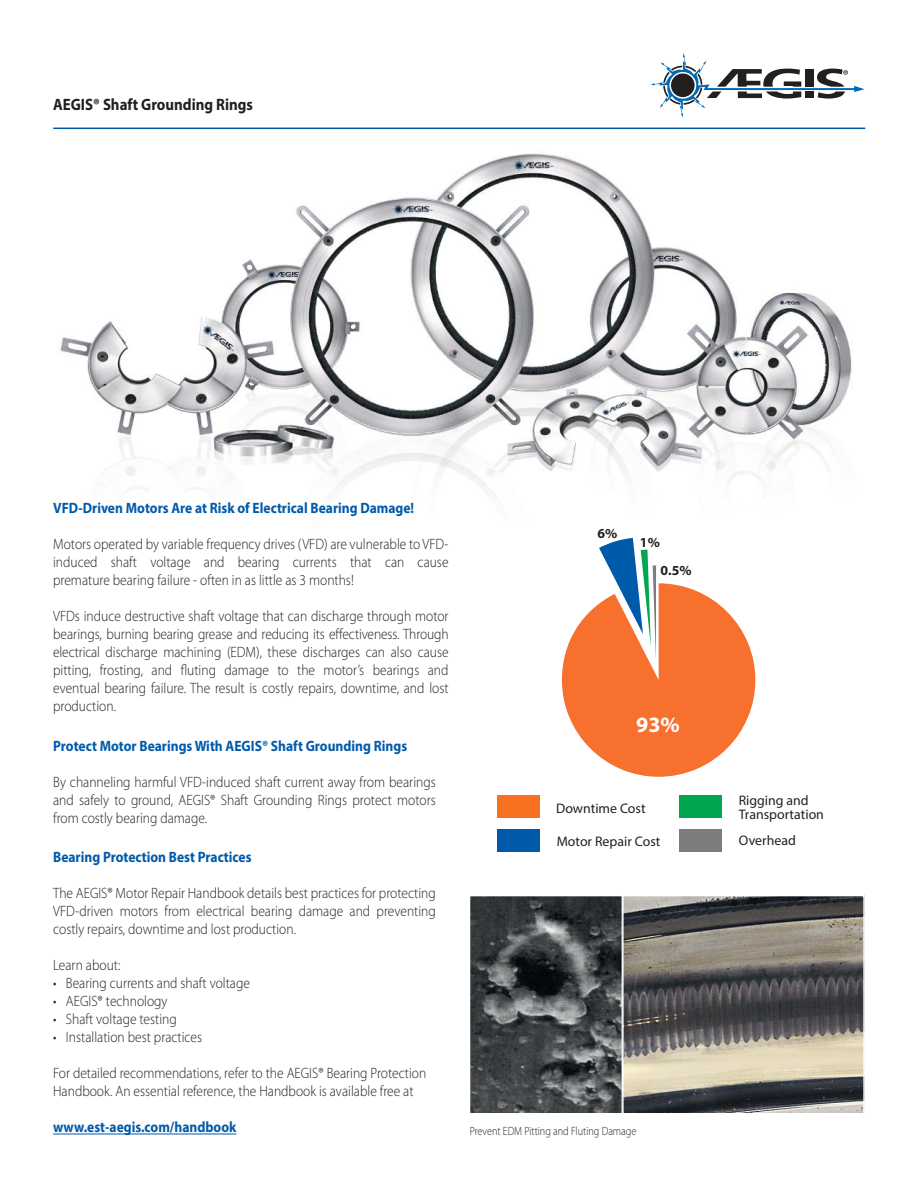
<style>
.page{position:relative;width:918px;height:1188px;background:#fff}
.page>*{position:absolute;margin:0;border:0;box-sizing:border-box;transform-origin:0 0}
.t1{font:700 21.9px "Myriad Pro";color:#fff}
.t2{font:700 16.5px "Myriad Pro";color:#241f1f;scale:.9 1}
.t3{font:300 15px/18px "Myriad Pro";color:#241f1f;text-align:justify;scale:.9 1}
.t4{font:700 15px "Myriad Pro";color:#005aaa;scale:.9 1}
.t5{font:13.8px/13.8px "Myriad Pro";color:#241f1f}
.t6{font:700 13.8px "Myriad Pro";color:#241f1f}
.t7{font:300 12px "Myriad Pro";color:#241f1f;scale:.85 1}
</style>
<div class="page">
<hr style="left:53px;top:128px;width:812px;height:1px;background:#005aaa">
<svg style="left:651px;top:53px;width:213px;height:65px"></svg>
<img style="left:60px;top:153px;width:792px;height:337px">
<hr style="left:53px;top:1134px;width:183px;height:1px;background:#005aaa">
<div style="left:680px;top:829px;width:42px;height:22px;background:#7d7c7e"></div>
<div style="left:497px;top:796px;width:43px;height:22px;background:#f67020"></div>
<div style="left:497px;top:829px;width:43px;height:22px;background:#005aaa"></div>
<div style="left:680px;top:795px;width:42px;height:22px;background:#00a650"></div>
<svg style="left:562px;top:538px;width:193px;height:239px"></svg>
<img style="left:625px;top:898px;width:237px;height:213px">
<svg style="left:470px;top:896px;width:152px;height:217px;background:#4a4d4f"></svg>
<div style="left:622px;top:895px;width:243px;height:219px;border:2px solid #fff"></div>
<p class="t2" style="left:53px;top:98px;width:224px">AEGIS® Shaft Grounding Rings</p>
<p class="t4" style="left:53px;top:502px;width:403px">VFD-Driven Motors Are at Risk of Electrical Bearing Damage!</p>
<p class="t3" style="left:53px;top:536px;width:441px">Motors operated by variable frequency drives (VFD) are vulnerable to VFD&shy;induced shaft voltage and bearing currents that can cause premature bearing failure - often in as little as 3 months!</p>
<p class="t3" style="left:53px;top:608px;width:441px">VFDs induce destructive shaft voltage that can discharge through motor bearings, burning bearing grease and reducing its effectiveness. Through electrical discharge machining (EDM), these discharges can also cause pitting, frosting, and fluting damage to the motor’s bearings and eventual bearing failure. The result is costly repairs, downtime, and lost production.</p>
<p class="t4" style="left:53px;top:740px;width:395px">Protect Motor Bearings With AEGIS® Shaft Grounding Rings</p>
<p class="t3" style="left:53px;top:774px;width:427px">By channeling harmful VFD-induced shaft current away from bearings and safely to ground, AEGIS® Shaft Grounding Rings protect motors from costly bearing damage.</p>
<p class="t4" style="left:53px;top:852px;width:222px">Bearing Protection Best Practices</p>
<p class="t3" style="left:53px;top:886px;width:427px">The AEGIS® Motor Repair Handbook details best practices for protecting VFD-driven motors from electrical bearing damage and preventing costly repairs, downtime and lost production.</p>
<p class="t3" style="left:53px;top:958px;width:76px">Learn about:</p>
<p class="t3" style="left:53px;top:976px;width:220px">• Bearing currents and shaft voltage</p>
<p class="t3" style="left:53px;top:994px;width:129px">• AEGIS® technology</p>
<p class="t3" style="left:53px;top:1012px;width:139px">• Shaft voltage testing</p>
<p class="t3" style="left:53px;top:1030px;width:167px">• Installation best practices</p>
<p class="t3" style="left:53px;top:1066px;width:416px">For detailed recommendations, refer to the AEGIS® Bearing Protection<br>Handbook. An essential reference, the Handbook is available free at</p>
<p class="t4" style="left:53px;top:1122px;width:205px">www.est-aegis.com/handbook</p>
<p class="t6" style="left:598px;top:525px;width:21px">6%</p>
<p class="t6" style="left:640px;top:534px;width:21px">1%</p>
<p class="t6" style="left:661px;top:562px;width:33px">0.5%</p>
<h1 class="t1" style="left:636px;top:711px;width:45px">93%</h1>
<p class="t5" style="left:556px;top:803px;width:91px">Downtime Cost</p>
<p class="t5" style="left:557px;top:836px;width:105px">Motor Repair Cost</p>
<p class="t7" style="left:470px;top:1126px;width:198px">Prevent EDM Pitting and Fluting Damage</p>
<p class="t5" style="left:739px;top:795px;width:87px">Rigging and<br>Transportation</p>
<p class="t5" style="left:739px;top:835px;width:58px">Overhead</p>
</div>
